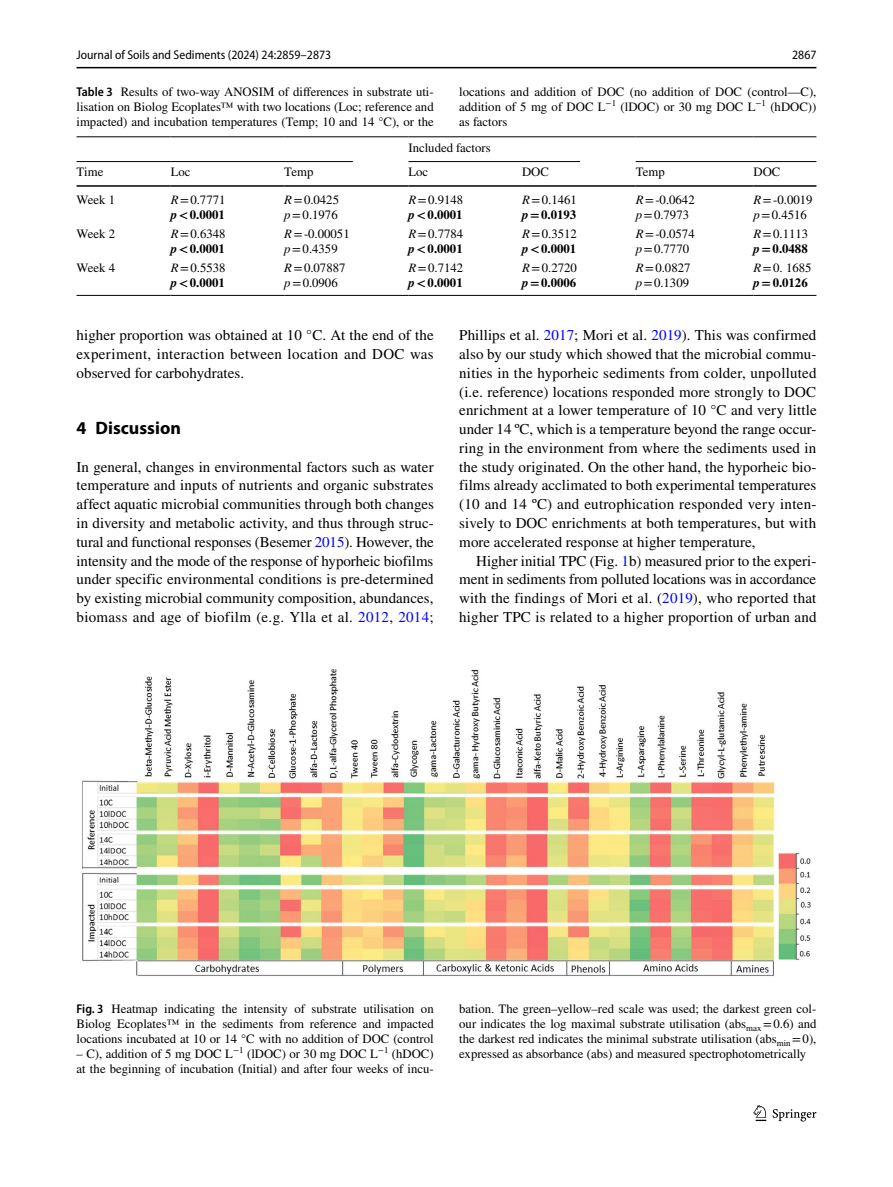
<style>
.page{position:relative;width:893px;height:1187px;background:#fff}
.page>*{position:absolute;margin:0;border:0;box-sizing:border-box;transform-origin:0 0}
.t1{font:700 18px "Myriad Pro";color:#000}
.t2{font:15px/18.8px "STIX";letter-spacing:.01em;color:#000;text-align:justify}
.t3{font:12.75px/15px "STIX";color:#000}
.t4{font:semi-condensed 12.75px "Myriad Pro";color:#000}
.s1{font-family:"Myriad Pro";font-weight:600;font-stretch:semi-condensed}
.s2{font-style:italic}
.s3{font-weight:700;font-style:italic}
.s4{font-weight:700}
.s5{color:#00f}
</style>
<div class="page">
<hr style="left:77px;top:67px;width:739px;height:1px;background:#000">
<svg style="left:753px;top:1105px;width:13px;height:15px"></svg>
<svg style="left:773px;top:1109px;width:43px;height:12px"></svg>
<hr style="left:77px;top:136px;width:94px;height:1px;background:#000">
<hr style="left:171px;top:136px;width:113px;height:1px;background:#000">
<hr style="left:284px;top:136px;width:124px;height:1px;background:#000">
<hr style="left:408px;top:136px;width:114px;height:1px;background:#000">
<hr style="left:522px;top:136px;width:114px;height:1px;background:#000">
<hr style="left:636px;top:136px;width:117px;height:1px;background:#000">
<hr style="left:753px;top:136px;width:63px;height:1px;background:#000">
<hr style="left:77px;top:185px;width:94px;height:2px;background:#000">
<hr style="left:171px;top:185px;width:113px;height:2px;background:#000">
<hr style="left:284px;top:185px;width:124px;height:2px;background:#000">
<hr style="left:408px;top:185px;width:114px;height:2px;background:#000">
<hr style="left:522px;top:185px;width:114px;height:2px;background:#000">
<hr style="left:636px;top:185px;width:117px;height:2px;background:#000">
<hr style="left:753px;top:185px;width:63px;height:2px;background:#000">
<hr style="left:77px;top:295px;width:94px;height:1px;background:#000">
<hr style="left:171px;top:295px;width:113px;height:1px;background:#000">
<hr style="left:284px;top:295px;width:124px;height:1px;background:#000">
<hr style="left:408px;top:295px;width:114px;height:1px;background:#000">
<hr style="left:522px;top:295px;width:114px;height:1px;background:#000">
<hr style="left:636px;top:295px;width:117px;height:1px;background:#000">
<hr style="left:753px;top:295px;width:63px;height:1px;background:#000">
<hr style="left:77px;top:161px;width:276px;height:1px;background:#000">
<hr style="left:408px;top:161px;width:172px;height:1px;background:#000">
<hr style="left:636px;top:161px;width:180px;height:1px;background:#000">
<img style="left:82px;top:669px;width:729px;height:307px">
<p class="t4" style="left:77px;top:48px;width:256px">Journal of Soils and Sediments (2024) 24:2859–2873</p>
<p class="t4" style="left:792px;top:48px;width:26px">2867</p>
<p class="t3" style="left:77px;top:85px;width:359px;text-align:justify"><span class="s1">Table 3</span> Results of two-way ANOSIM of differences in substrate uti&shy;lisation on Biolog Ecoplates™ with two locations (Loc; reference and impacted) and incubation temperatures (Temp; 10 and 14 °C), or the</p>
<p class="t3" style="left:459px;top:85px;width:359px;text-align:justify">locations and addition of DOC (no addition of DOC (control—C), addition of 5 mg of DOC L<sup>−1</sup> (lDOC) or 30 mg DOC L<sup>−1</sup> (hDOC)) as factors</p>
<p class="t3" style="left:408px;top:141px;width:84px">Included factors</p>
<p class="t3" style="left:77px;top:165px;width:28px">Time</p>
<p class="t3" style="left:171px;top:165px;width:21px">Loc</p>
<p class="t3" style="left:284px;top:165px;width:31px">Temp</p>
<p class="t3" style="left:408px;top:165px;width:21px">Loc</p>
<p class="t3" style="left:522px;top:165px;width:28px">DOC</p>
<p class="t3" style="left:636px;top:165px;width:31px">Temp</p>
<p class="t3" style="left:753px;top:165px;width:28px">DOC</p>
<p class="t3" style="left:77px;top:193px;width:40px">Week 1</p>
<p class="t3" style="left:171px;top:193px;width:56px"><span class="s2">R</span>=0.7771 <span class="s3">p</span><span class="s4">&lt;0.0001</span></p>
<p class="t3" style="left:284px;top:193px;width:56px"><span class="s2">R</span>=0.0425 <span class="s2">p</span>=0.1976</p>
<p class="t3" style="left:408px;top:193px;width:56px"><span class="s2">R</span>=0.9148 <span class="s3">p</span><span class="s4">&lt;0.0001</span></p>
<p class="t3" style="left:522px;top:193px;width:56px"><span class="s2">R</span>=0.1461 <span class="s3">p</span><span class="s4">=0.0193</span></p>
<p class="t3" style="left:636px;top:193px;width:61px"><span class="s2">R</span>=-0.0642 <span class="s2">p</span>=0.7973</p>
<p class="t3" style="left:753px;top:193px;width:61px"><span class="s2">R</span>=-0.0019 <span class="s2">p</span>=0.4516</p>
<p class="t3" style="left:77px;top:227px;width:40px">Week 2</p>
<p class="t3" style="left:171px;top:227px;width:56px"><span class="s2">R</span>=0.6348 <span class="s3">p</span><span class="s4">&lt;0.0001</span></p>
<p class="t3" style="left:284px;top:227px;width:67px"><span class="s2">R</span>=-0.00051 <span class="s2">p</span>=0.4359</p>
<p class="t3" style="left:408px;top:227px;width:56px"><span class="s2">R</span>=0.7784 <span class="s3">p</span><span class="s4">&lt;0.0001</span></p>
<p class="t3" style="left:522px;top:227px;width:56px"><span class="s2">R</span>=0.3512 <span class="s3">p</span><span class="s4">&lt;0.0001</span></p>
<p class="t3" style="left:636px;top:227px;width:61px"><span class="s2">R</span>=-0.0574 <span class="s2">p</span>=0.7770</p>
<p class="t3" style="left:753px;top:227px;width:56px"><span class="s2">R</span>=0.1113 <span class="s3">p</span><span class="s4">=0.0488</span></p>
<p class="t3" style="left:77px;top:261px;width:40px">Week 4</p>
<p class="t3" style="left:171px;top:261px;width:56px"><span class="s2">R</span>=0.5538 <span class="s3">p</span><span class="s4">&lt;0.0001</span></p>
<p class="t3" style="left:284px;top:261px;width:63px"><span class="s2">R</span>=0.07887 <span class="s2">p</span>=0.0906</p>
<p class="t3" style="left:408px;top:261px;width:56px"><span class="s2">R</span>=0.7142 <span class="s3">p</span><span class="s4">&lt;0.0001</span></p>
<p class="t3" style="left:522px;top:261px;width:56px"><span class="s2">R</span>=0.2720 <span class="s3">p</span><span class="s4">=0.0006</span></p>
<p class="t3" style="left:636px;top:261px;width:56px"><span class="s2">R</span>=0.0827 <span class="s2">p</span>=0.1309</p>
<p class="t3" style="left:753px;top:261px;width:59px"><span class="s2">R</span>=0. 1685 <span class="s3">p</span><span class="s4">=0.0126</span></p>
<p class="t2" style="left:77px;top:327px;width:359px">higher proportion was obtained at 10 °C. At the end of the experiment, interaction between location and DOC was observed for carbohydrates.</p>
<p class="t1" style="left:77px;top:416px;width:106px">4 Discussion</p>
<p class="t2" style="left:77px;top:458px;width:359px">In general, changes in environmental factors such as water temperature and inputs of nutrients and organic substrates affect aquatic microbial communities through both changes in diversity and metabolic activity, and thus through struc&shy;tural and functional responses (Besemer <span class="s5">2015</span>). However, the intensity and the mode of the response of hyporheic biofilms under specific environmental conditions is pre-determined by existing microbial community composition, abundances, biomass and age of biofilm (e.g. Ylla et al. <span class="s5">2012</span>, <span class="s5">2014</span>;</p>
<p class="t2" style="left:459px;top:327px;width:359px">Phillips et al. <span class="s5">2017</span>; Mori et al. <span class="s5">2019</span>). This was confirmed also by our study which showed that the microbial commu&shy;nities in the hyporheic sediments from colder, unpolluted (i.e. reference) locations responded more strongly to DOC enrichment at a lower temperature of 10 °C and very little under 14 ºC, which is a temperature beyond the range occur&shy;ring in the environment from where the sediments used in the study originated. On the other hand, the hyporheic bio&shy;films already acclimated to both experimental temperatures (10 and 14 ºC) and eutrophication responded very inten&shy;sively to DOC enrichments at both temperatures, but with more accelerated response at higher temperature,</p>
<p class="t2" style="left:459px;top:552px;width:359px;text-indent:17px">Higher initial TPC (Fig. <span class="s5">1</span>b) measured prior to the experi&shy;ment in sediments from polluted locations was in accordance with the findings of Mori et al. (<span class="s5">2019</span>), who reported that higher TPC is related to a higher proportion of urban and</p>
<p class="t3" style="left:77px;top:1002px;width:359px;text-align:justify"><span class="s1">Fig. 3</span> Heatmap indicating the intensity of substrate utilisation on Biolog Ecoplates™ in the sediments from reference and impacted locations incubated at 10 or 14 °C with no addition of DOC (control</p>
<p class="t3" style="left:77px;top:1047px;width:359px">– C), addition of 5 mg DOC L<sup>−1</sup> (lDOC) or 30 mg DOC L<sup>−1</sup> (hDOC) at the beginning of incubation (Initial) and after four weeks of incu-</p>
<p class="t3" style="left:459px;top:1001px;width:359px;text-align:justify">bation. The green–yellow–red scale was used; the darkest green col&shy;our indicates the log maximal substrate utilisation (abs<sub>max</sub> =0.6) and the darkest red indicates the minimal substrate utilisation (abs<sub>min</sub> =0), expressed as absorbance (abs) and measured spectrophotometrically</p>
</div>
